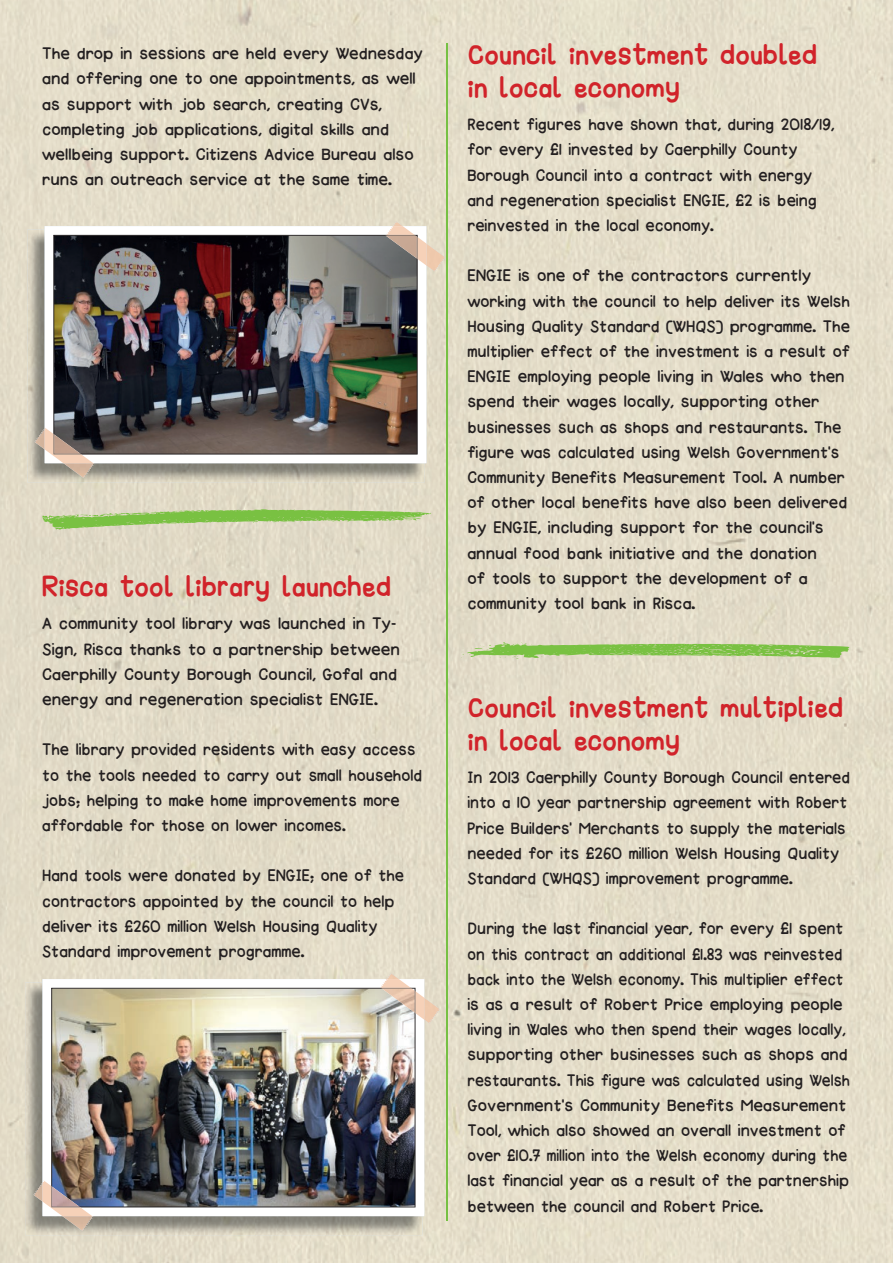
<style>
.page{position:relative;width:893px;height:1263px;background:#e3dcc8}
.page>*{position:absolute;margin:0;border:0;box-sizing:border-box;transform-origin:0 0}
.t1{font:27px/32.4px "Happy Marker";color:#d1232a;scale:.96 1}
.t2{font:21px/25.2px "Happy Fun Marker Time";color:#231f20}
.t3{font:21px/25.2px "Happy Fun Marker Time";color:#231f20;scale:.95 1}
.t4{font:21px/25.2px "Happy Fun Marker Time";color:#231f20;scale:.96 1}
.s1{font-family:"Happy Marker";font-size:15px}
</style>
<div class="page">
<img style="left:27px;top:230px;width:398px;height:252px">
<svg style="left:45px;top:226px;width:381px;height:237px"></svg>
<img style="left:53px;top:235px;width:365px;height:219px">
<img style="left:392px;top:221px;width:54px;height:51px">
<svg style="left:385px;top:226px;width:41px;height:39px"></svg>
<img style="left:385px;top:235px;width:32px;height:24px">
<img style="left:34px;top:427px;width:61px;height:51px">
<svg style="left:45px;top:427px;width:48px;height:36px"></svg>
<img style="left:54px;top:434px;width:27px;height:20px">
<img style="left:25px;top:982px;width:398px;height:253px">
<svg style="left:43px;top:979px;width:381px;height:237px"></svg>
<img style="left:51px;top:988px;width:364px;height:219px">
<img style="left:387px;top:973px;width:53px;height:51px">
<svg style="left:380px;top:979px;width:44px;height:41px"></svg>
<img style="left:382px;top:988px;width:33px;height:25px">
<img style="left:33px;top:1182px;width:60px;height:49px">
<svg style="left:43px;top:1180px;width:49px;height:36px"></svg>
<img style="left:52px;top:1186px;width:28px;height:21px">
<hr style="left:446px;top:43px;width:2px;height:1177px;background:#76c043">
<svg style="left:461px;top:642px;width:389px;height:17px;background:#a7cc7c"></svg>
<svg style="left:42px;top:509px;width:389px;height:20px;background:#accd84"></svg>
<p class="t2" style="left:42px;top:41px;width:382px">The drop in sessions are held every Wednesday and offering one to one appointments, as well as support with job search, creating CVs, completing job applications, digital skills and wellbeing support. Citizens Advice Bureau also runs an outreach service at the same time.</p>
<p class="t1" style="left:42px;top:568px;width:365px">Risca tool library launched</p>
<p class="t2" style="left:42px;top:611px;width:359px">A community tool library was launched in Ty-Sign, Risca thanks to a partnership between Caerphilly County Borough Council, Gofal and energy and regeneration specialist ENGIE.</p>
<p class="t4" style="left:42px;top:737px;width:397px">The library provided residents with easy access to the tools needed to carry out small household jobs; helping to make home improvements more affordable for those on lower incomes.</p>
<p class="t4" style="left:42px;top:863px;width:378px">Hand tools were donated by ENGIE; one of the contractors appointed by the council to help deliver its <span class="s1">£</span>26O million Welsh Housing Quality Standard improvement programme.</p>
<p class="t1" style="left:467px;top:37px;width:366px">Council investment doubled in local economy</p>
<p class="t4" style="left:467px;top:112px;width:384px">Recent figures have shown that, during 2O18/19, for every <span class="s1">£</span>1 invested by Caerphilly County Borough Council into a contract with energy and regeneration specialist ENGIE, <span class="s1">£</span>2 is being reinvested in the local economy.</p>
<p class="t2" style="left:467px;top:263px;width:384px">ENGIE is one of the contractors currently working with the council to help deliver its Welsh Housing Quality Standard (WHQS) programme. The multiplier effect of the investment is a result of ENGIE employing people living in Wales who then spend their wages locally, supporting other businesses such as shops and restaurants. The figure was calculated using Welsh Government’s Community Benefits Measurement Tool. A number of other local benefits have also been delivered by ENGIE, including support for the council’s annual food bank initiative and the donation<br>of tools to support the development of a community tool bank in Risca.</p>
<p class="t1" style="left:467px;top:690px;width:393px">Council investment multiplied in local economy</p>
<p class="t3" style="left:467px;top:765px;width:404px">In 2O13 Caerphilly County Borough Council entered into a 1O year partnership agreement with Robert Price Builders’ Merchants to supply the materials needed for its <span class="s1">£</span>26O million Welsh Housing Quality Standard (WHQS) improvement programme.</p>
<p class="t3" style="left:467px;top:916px;width:404px">During the last financial year, for every <span class="s1">£</span>1 spent on this contract an additional <span class="s1">£</span>1.83 was reinvested back into the Welsh economy. This multiplier effect is as a result of Robert Price employing people living in Wales who then spend their wages locally, supporting other businesses such as shops and restaurants. This figure was calculated using Welsh Government’s Community Benefits Measurement Tool, which also showed an overall investment of over <span class="s1">£</span>1O.7 million into the Welsh economy during the last financial year as a result of the partnership between the council and Robert Price.</p>
</div>
